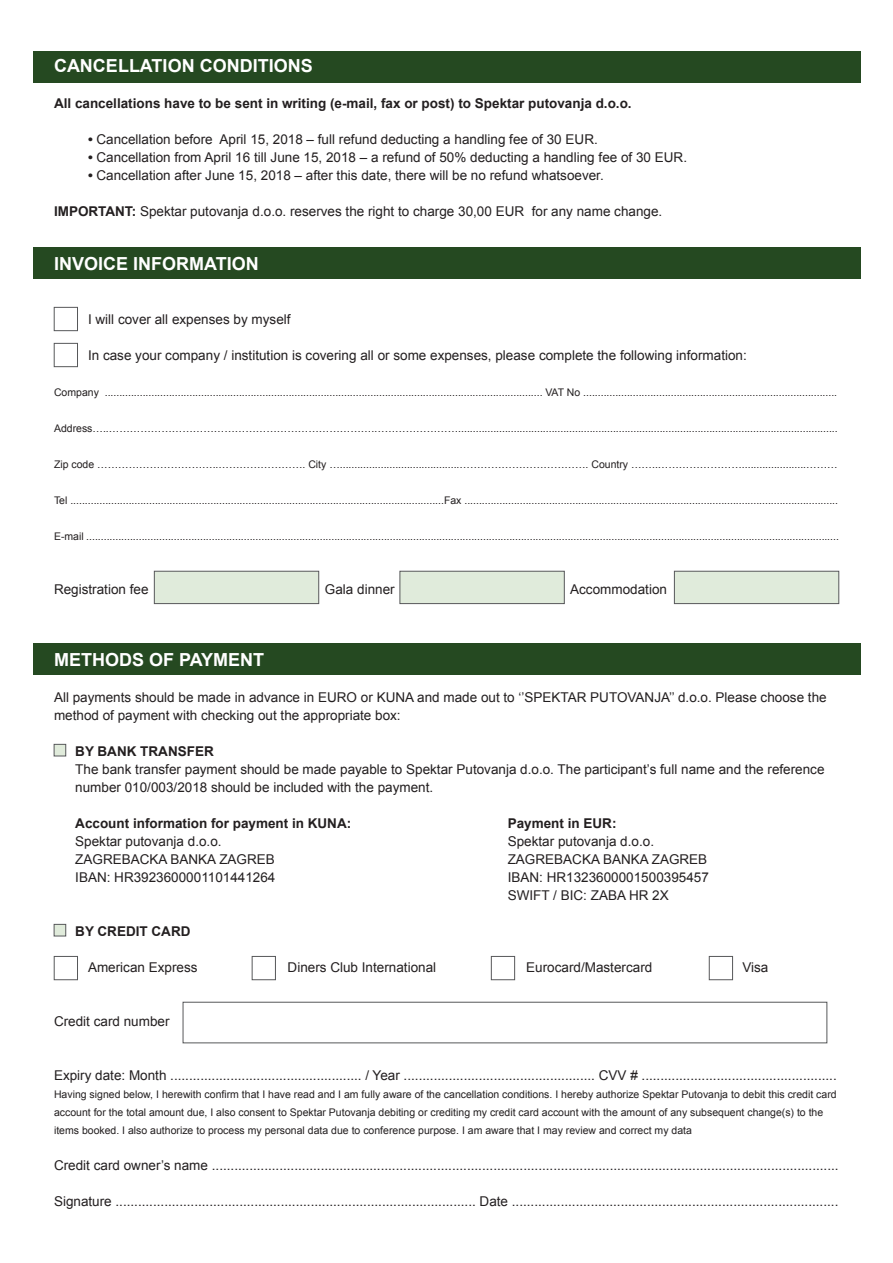
<style>
.page{position:relative;width:893px;height:1263px;background:#fff}
.page>*{position:absolute;margin:0;border:0;box-sizing:border-box;transform-origin:0 0}
.t1{font:700 18px "Arial";color:#fff}
.t2{font:13.5px/18px "Arial";color:#231f20}
.t3{font:700 13.5px "Arial";color:#231f20}
.t4{font:10.5px/18px "Arial";color:#231f20}
.s1{font-weight:700}
</style>
<div class="page">
<div style="left:33px;top:51px;width:827px;height:32px;background:#254921"></div>
<div style="left:33px;top:247px;width:827px;height:31px;background:#254921"></div>
<div style="left:33px;top:643px;width:827px;height:31px;background:#254921"></div>
<div style="left:54px;top:307px;width:24px;height:24px;background:#fff;border:1px solid #57585a"></div>
<div style="left:54px;top:744px;width:12px;height:12px;background:#e0ebdb;border:1px solid #57585a"></div>
<div style="left:54px;top:924px;width:12px;height:12px;background:#e0ebdb;border:1px solid #57585a"></div>
<div style="left:54px;top:343px;width:24px;height:24px;background:#fff;border:1px solid #57585a"></div>
<div style="left:54px;top:956px;width:24px;height:24px;border:1px solid #57585a"></div>
<div style="left:183px;top:1002px;width:644px;height:41px;border:1px solid #57585a"></div>
<div style="left:252px;top:956px;width:24px;height:24px;border:1px solid #57585a"></div>
<div style="left:709px;top:956px;width:24px;height:24px;border:1px solid #57585a"></div>
<div style="left:491px;top:956px;width:24px;height:24px;border:1px solid #57585a"></div>
<div style="left:154px;top:571px;width:165px;height:33px;background:#e0ebdb;border:1px solid #57585a"></div>
<div style="left:400px;top:571px;width:164px;height:33px;background:#e0ebdb;border:1px solid #57585a"></div>
<div style="left:674px;top:571px;width:165px;height:33px;background:#e0ebdb;border:1px solid #57585a"></div>
<p class="t1" style="left:54px;top:54px;width:260px">CANCELLATION CONDITIONS</p>
<p class="t3" style="left:54px;top:94px;width:579px">All cancellations have to be sent in writing (e-mail, fax or post) to Spektar putovanja d.o.o.</p>
<p class="t2" style="left:88px;top:130px;width:511px"><span class="s1">•</span> Cancellation before April 15, 2018 – full refund deducting a handling fee of 30 EUR.</p>
<p class="t2" style="left:88px;top:148px;width:601px"><span class="s1">•</span> Cancellation from April 16 till June 15, 2018 – a refund of 50% deducting a handling fee of 30 EUR.</p>
<p class="t2" style="left:88px;top:166px;width:517px"><span class="s1">•</span> Cancellation after June 15, 2018 – after this date, there will be no refund whatsoever.</p>
<p class="t2" style="left:54px;top:202px;width:610px"><span class="s1">IMPORTANT:</span> Spektar putovanja d.o.o. reserves the right to charge 30,00 EUR for any name change.</p>
<p class="t1" style="left:54px;top:252px;width:206px">INVOICE INFORMATION</p>
<p class="t2" style="left:88px;top:310px;width:204px">I will cover all expenses by myself</p>
<p class="t2" style="left:88px;top:346px;width:660px">In case your company / institution is covering all or some expenses, please complete the following information:</p>
<p class="t4" style="left:54px;top:383px;width:785px">Company ...................................................................................................................................................... VAT No .......................................................................................</p>
<p class="t4" style="left:54px;top:419px;width:785px">Address…..………………………………………………………………….……………………..................................................................................................................................</p>
<p class="t4" style="left:54px;top:455px;width:785px">Zip code ……………………………..……………………. City ….........................................………………………………. Country ……..……………………......................………</p>
<p class="t4" style="left:54px;top:491px;width:786px">Tel ................................................................................................................................Fax ................................................................................................................................</p>
<p class="t4" style="left:54px;top:527px;width:786px">E-mail ..................................................................................................................................................................................................................................................................</p>
<p class="t2" style="left:54px;top:580px;width:96px">Registration fee</p>
<p class="t2" style="left:325px;top:580px;width:71px">Gala dinner</p>
<p class="t2" style="left:570px;top:580px;width:98px">Accommodation</p>
<p class="t1" style="left:54px;top:648px;width:212px">METHODS OF PAYMENT</p>
<p class="t2" style="left:54px;top:688px;width:774px">All payments should be made in advance in EURO or KUNA and made out to ‘’SPEKTAR PUTOVANJA’’ d.o.o. Please choose the method of payment with checking out the appropriate box:</p>
<p class="t3" style="left:75px;top:742px;width:140px">BY BANK TRANSFER</p>
<p class="t2" style="left:75px;top:760px;width:751px">The bank transfer payment should be made payable to Spektar Putovanja d.o.o. The participant’s full name and the reference number 010/003/2018 should be included with the payment.</p>
<p class="t3" style="left:75px;top:814px;width:278px">Account information for payment in KUNA:</p>
<p class="t2" style="left:75px;top:832px;width:148px">Spektar putovanja d.o.o.</p>
<p class="t2" style="left:75px;top:850px;width:201px">ZAGREBACKA BANKA ZAGREB</p>
<p class="t2" style="left:75px;top:868px;width:202px">IBAN: HR3923600001101441264</p>
<p class="t3" style="left:508px;top:814px;width:110px">Payment in EUR:</p>
<p class="t2" style="left:508px;top:832px;width:148px">Spektar putovanja d.o.o.</p>
<p class="t2" style="left:508px;top:850px;width:201px">ZAGREBACKA BANKA ZAGREB</p>
<p class="t2" style="left:508px;top:868px;width:203px">IBAN: HR1323600001500395457</p>
<p class="t2" style="left:508px;top:886px;width:163px">SWIFT / BIC: ZABA HR 2X</p>
<p class="t3" style="left:75px;top:922px;width:117px">BY CREDIT CARD</p>
<p class="t2" style="left:88px;top:958px;width:111px">American Express</p>
<p class="t2" style="left:288px;top:958px;width:150px">Diners Club International</p>
<p class="t2" style="left:526px;top:958px;width:128px">Eurocard/Mastercard</p>
<p class="t2" style="left:742px;top:958px;width:27px">Visa</p>
<p class="t2" style="left:54px;top:1012px;width:117px">Credit card number</p>
<p class="t2" style="left:54px;top:1066px;width:784px">Expiry date: Month ................................................... / Year ................................................... CVV # ....................................................</p>
<p class="t4" style="left:54px;top:1085px;width:784px">Having signed below, I herewith confirm that I have read and I am fully aware of the cancellation conditions. I hereby authorize Spektar Putovanja to debit this credit card account for the total amount due, I also consent to Spektar Putovanja debiting or crediting my credit card account with the amount of any subsequent change(s) to the items booked. I also authorize to process my personal data due to conference purpose. I am aware that I may review and correct my data</p>
<p class="t2" style="left:54px;top:1156px;width:786px">Credit card owner’s name .......................................................................................................................................................................</p>
<p class="t2" style="left:54px;top:1192px;width:786px">Signature ................................................................................................ Date .......................................................................................</p>
</div>
